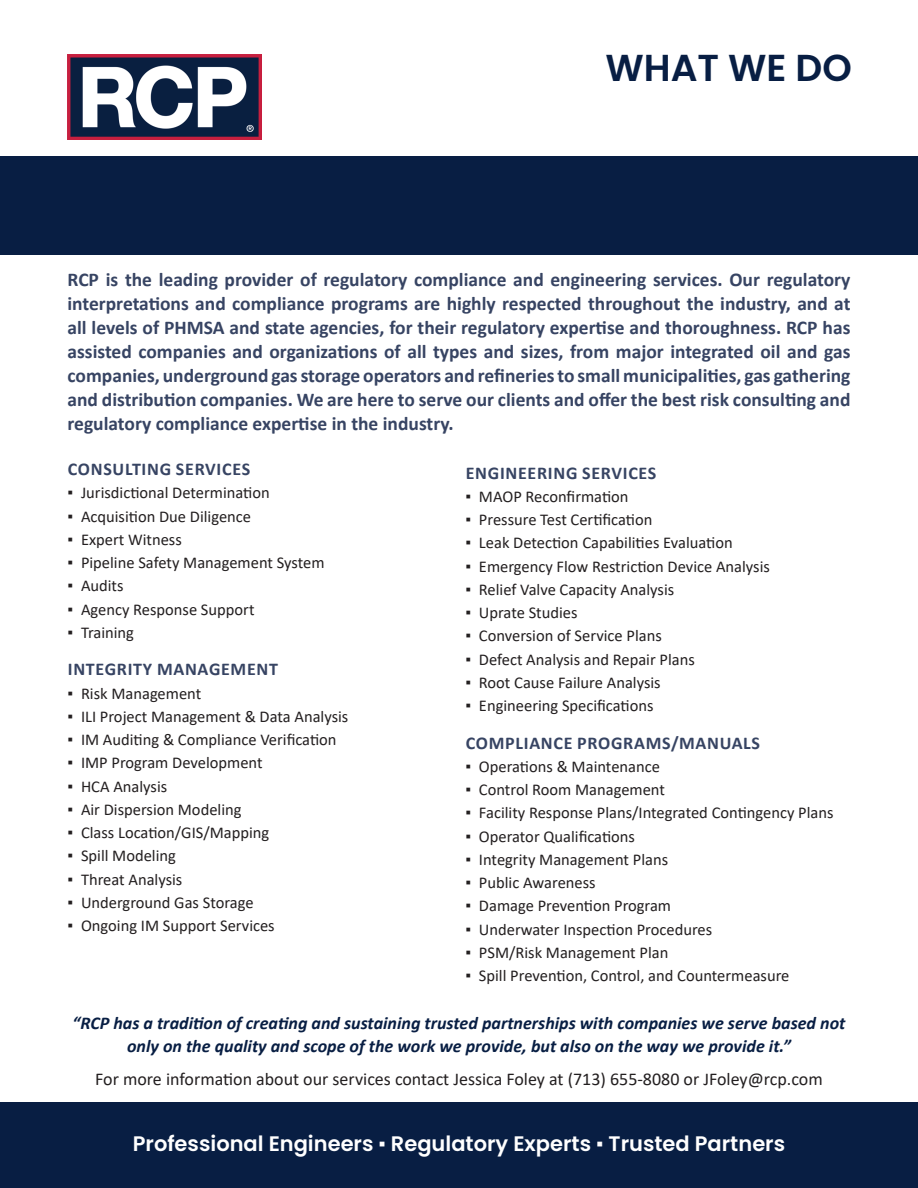
<style>
.page{position:relative;width:918px;height:1188px;background:#fff}
.page>*{position:absolute;margin:0;border:0;box-sizing:border-box;transform-origin:0 0}
.t1{font:600 37.5px "Poppins";color:#081e43}
.t2{font:600 21px "Poppins";color:#fff}
.Standard_One-sheet_S{font:700 19.5px/24px "Calibri";color:#374463;text-align:justify}
.t3{font:italic 700 18px/22.5px "Calibri";color:#081e43;text-align:center}
.t4{font:18px "Calibri";color:#231f20}
.What_We_Do_Header{font:700 18px "Calibri";letter-spacing:.04em;color:#374463}
.t5{font:16.5px "Calibri";color:#231f20}
.s1{font-family:"Arial"}
.s2{font-family:"Arial";font-weight:400}
</style>
<div class="page">
<img style="left:68px;top:54px;width:194px;height:86px">
<div style="left:0;top:157px;width:918px;height:98px;background:#081e43"></div>
<div style="left:0;top:1102px;width:918px;height:86px;background:#081e43"></div>
<p class="t1" style="left:606px;top:46px;width:248px">WHAT WE DO</p>
<p class="Standard_One-sheet_S" style="left:68px;top:268px;width:785px">RCP is the leading provider of regulatory compliance and engineering services. Our regulatory interpretations and compliance programs are highly respected throughout the industry, and at all levels of PHMSA and state agencies, for their regulatory expertise and thoroughness. RCP has assisted companies and organizations of all types and sizes, from major integrated oil and gas companies, underground gas storage operators and refineries to small municipalities, gas gathering and distribution companies. We are here to serve our clients and offer the best risk consulting and regulatory compliance expertise in the industry.</p>
<p class="What_We_Do_Header" style="left:68px;top:456px;width:184px">CONSULTING SERVICES</p>
<p class="t5" style="left:68px;top:482px;width:204px"><span class="s1">▪</span> Jurisdictional Determination</p>
<p class="t5" style="left:68px;top:505px;width:185px"><span class="s1">▪</span> Acquisition Due Diligence</p>
<p class="t5" style="left:68px;top:528px;width:116px"><span class="s1">▪</span> Expert Witness</p>
<p class="t5" style="left:68px;top:551px;width:259px"><span class="s1">▪</span> Pipeline Safety Management System</p>
<p class="t5" style="left:68px;top:575px;width:58px"><span class="s1">▪</span> Audits</p>
<p class="t5" style="left:68px;top:598px;width:189px"><span class="s1">▪</span> Agency Response Support</p>
<p class="t5" style="left:68px;top:621px;width:68px"><span class="s1">▪</span> Training</p>
<p class="What_We_Do_Header" style="left:68px;top:657px;width:212px">INTEGRITY MANAGEMENT</p>
<p class="t5" style="left:68px;top:682px;width:135px"><span class="s1">▪</span> Risk Management</p>
<p class="t5" style="left:68px;top:705px;width:282px"><span class="s1">▪</span> ILI Project Management &amp; Data Analysis</p>
<p class="t5" style="left:68px;top:728px;width:271px"><span class="s1">▪</span> IM Auditing &amp; Compliance Verification</p>
<p class="t5" style="left:68px;top:752px;width:197px"><span class="s1">▪</span> IMP Program Development</p>
<p class="t5" style="left:68px;top:775px;width:101px"><span class="s1">▪</span> HCA Analysis</p>
<p class="t5" style="left:68px;top:798px;width:176px"><span class="s1">▪</span> Air Dispersion Modeling</p>
<p class="t5" style="left:68px;top:821px;width:203px"><span class="s1">▪</span> Class Location/GIS/Mapping</p>
<p class="t5" style="left:68px;top:845px;width:110px"><span class="s1">▪</span> Spill Modeling</p>
<p class="t5" style="left:68px;top:868px;width:116px"><span class="s1">▪</span> Threat Analysis</p>
<p class="t5" style="left:68px;top:891px;width:188px"><span class="s1">▪</span> Underground Gas Storage</p>
<p class="t5" style="left:68px;top:914px;width:209px"><span class="s1">▪</span> Ongoing IM Support Services</p>
<p class="What_We_Do_Header" style="left:466px;top:460px;width:192px">ENGINEERING SERVICES</p>
<p class="t5" style="left:465px;top:485px;width:165px"><span class="s1">▪</span> MAOP Reconfirmation</p>
<p class="t5" style="left:465px;top:508px;width:188px"><span class="s1">▪</span> Pressure Test Certification</p>
<p class="t5" style="left:465px;top:531px;width:269px"><span class="s1">▪</span> Leak Detection Capabilities Evaluation</p>
<p class="t5" style="left:465px;top:555px;width:306px"><span class="s1">▪</span> Emergency Flow Restriction Device Analysis</p>
<p class="t5" style="left:465px;top:578px;width:210px"><span class="s1">▪</span> Relief Valve Capacity Analysis</p>
<p class="t5" style="left:465px;top:601px;width:114px"><span class="s1">▪</span> Uprate Studies</p>
<p class="t5" style="left:465px;top:624px;width:198px"><span class="s1">▪</span> Conversion of Service Plans</p>
<p class="t5" style="left:465px;top:648px;width:231px"><span class="s1">▪</span> Defect Analysis and Repair Plans</p>
<p class="t5" style="left:465px;top:671px;width:197px"><span class="s1">▪</span> Root Cause Failure Analysis</p>
<p class="t5" style="left:465px;top:694px;width:190px"><span class="s1">▪</span> Engineering Specifications</p>
<p class="What_We_Do_Header" style="left:466px;top:730px;width:296px">COMPLIANCE PROGRAMS/MANUALS</p>
<p class="t5" style="left:465px;top:755px;width:196px"><span class="s1">▪</span> Operations &amp; Maintenance</p>
<p class="t5" style="left:465px;top:778px;width:201px"><span class="s1">▪</span> Control Room Management</p>
<p class="t5" style="left:465px;top:801px;width:370px"><span class="s1">▪</span> Facility Response Plans/Integrated Contingency Plans</p>
<p class="t5" style="left:465px;top:825px;width:171px"><span class="s1">▪</span> Operator Qualifications</p>
<p class="t5" style="left:465px;top:848px;width:204px"><span class="s1">▪</span> Integrity Management Plans</p>
<p class="t5" style="left:465px;top:871px;width:132px"><span class="s1">▪</span> Public Awareness</p>
<p class="t5" style="left:465px;top:894px;width:207px"><span class="s1">▪</span> Damage Prevention Program</p>
<p class="t5" style="left:465px;top:918px;width:248px"><span class="s1">▪</span> Underwater Inspection Procedures</p>
<p class="t5" style="left:465px;top:941px;width:204px"><span class="s1">▪</span> PSM/Risk Management Plan</p>
<p class="t5" style="left:465px;top:964px;width:325px"><span class="s1">▪</span> Spill Prevention, Control, and Countermeasure</p>
<p class="t3" style="left:73px;top:1012px;width:774px">“RCP has a tradition of creating and sustaining trusted partnerships with companies we serve based not only on the quality and scope of the work we provide, but also on the way we provide it.”</p>
<p class="t4" style="left:95px;top:1067px;width:729px">For more information about our services contact Jessica Foley at (713) 655-8080 or JFoley@rcp.com</p>
<p class="t2" style="left:133px;top:1132px;width:654px">Professional Engineers <span class="s2">▪</span> Regulatory Experts <span class="s2">▪</span> Trusted Partners</p>
</div>
